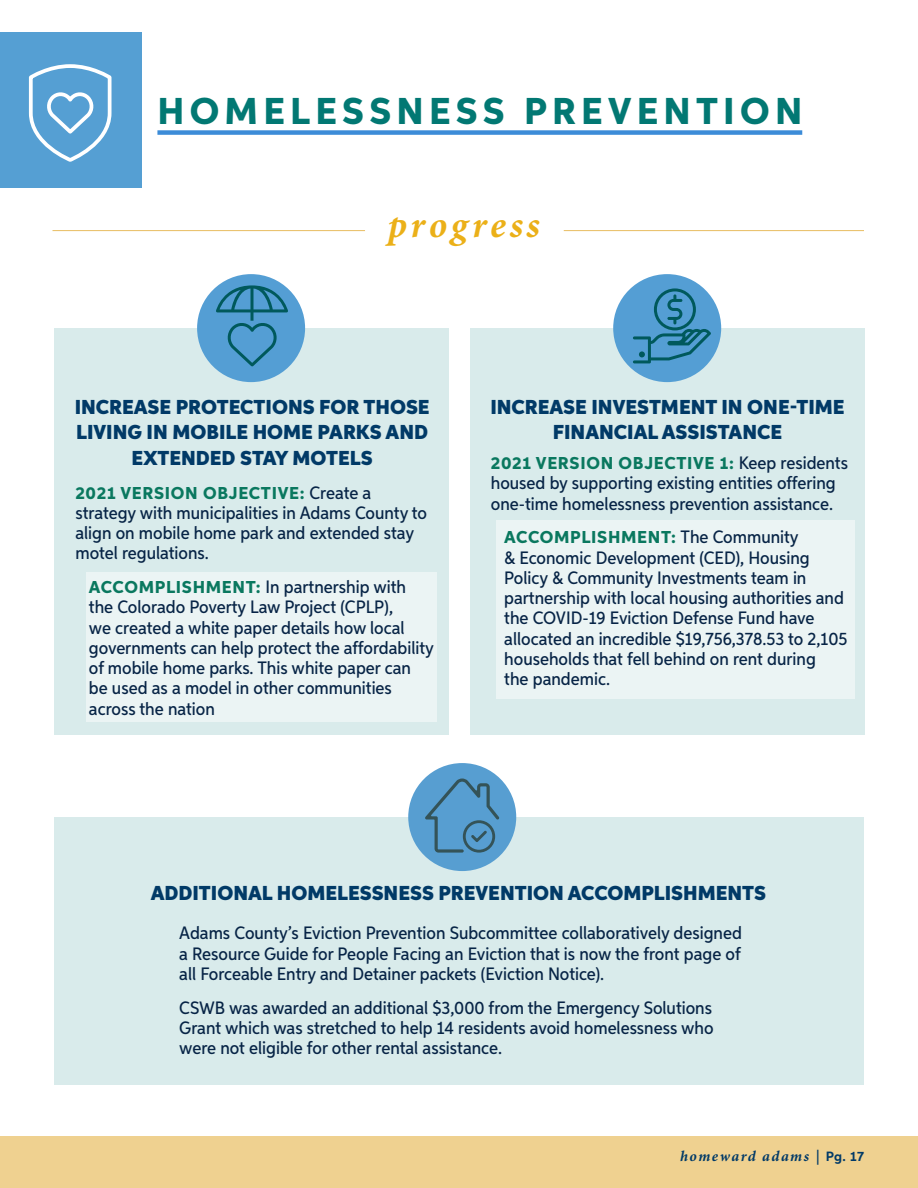
<style>
.page{position:relative;width:918px;height:1188px;background:#fff}
.page>*{position:absolute;margin:0;border:0;box-sizing:border-box;transform-origin:0 0}
.Small_Headers{font:800 37.5px "Aspira";letter-spacing:.14em;color:#027873}
.t1{font:italic 700 37.5px "Minion Pro";letter-spacing:.095em;color:#ebb018}
.Focus_Area_Goals_-_headers{font:900 20.25px/25.5px "Aspira";color:#013a67;text-align:center}
.Focus_area_goals_-_body_copy{font:500 18px/20.2px "Aspira Nar";color:#072446}
.Focus_area_goals_-_body_copy-2{font:800 17.25px "Aspira";letter-spacing:.04em;color:#0a785f}
.Footer_copy_-_name{font:italic 700 15px "Minion Pro";letter-spacing:.095em;color:#013a67}
.s1{font-family:"Aspira Nar";font-weight:500;font-size:18px;color:#072446}
.s2{font-family:"Aspira";font-weight:800;font-size:17.25px;color:#0a785f}
.s3{font-family:"Aspira";font-style:normal;font-size:13.5px}
</style>
<div class="page">
<div style="left:0;top:32px;width:141px;height:155px;background:#559fd3"></div>
<div style="left:157px;top:130px;width:645px;height:5px;background:#3c8cd8"></div>
<hr style="left:564px;top:230px;width:300px;height:1px;background:#e8bd61">
<hr style="left:52px;top:230px;width:313px;height:1px;background:#e8bd61">
<svg style="left:28px;top:64px;width:84px;height:98px"></svg>
<div style="left:0;top:1136px;width:918px;height:52px;background:#efd190"></div>
<div style="left:54px;top:328px;width:394px;height:406px;background:#d9ebeb"></div>
<div style="left:197px;top:274px;width:108px;height:108px;background:#549ed4;border-radius:50%"></div>
<div style="left:470px;top:328px;width:394px;height:406px;background:#d9ebeb"></div>
<div style="left:613px;top:274px;width:108px;height:108px;background:#549ed4;border-radius:50%"></div>
<div style="left:54px;top:817px;width:810px;height:268px;background:#d9ebeb"></div>
<div style="left:408px;top:763px;width:108px;height:108px;background:#579ed1;border-radius:50%"></div>
<svg style="left:216px;top:285px;width:72px;height:27px"></svg>
<div style="left:250px;top:310px;width:4px;height:11px;border:2px solid #00595c"></div>
<svg style="left:227px;top:319px;width:49px;height:48px"></svg>
<svg style="left:633px;top:288px;width:78px;height:75px"></svg>
<svg style="left:425px;top:779px;width:74px;height:74px"></svg>
<div style="left:86px;top:572px;width:350px;height:149px;background:#ebf4f4"></div>
<div style="left:496px;top:520px;width:359px;height:179px;background:#ebf4f4"></div>
<p class="Small_Headers" style="left:157px;top:88px;width:646px">HOMELESSNESS PREVENTION</p>
<p class="t1" style="left:388px;top:203px;width:154px">progress</p>
<p class="Focus_Area_Goals_-_headers" style="left:75px;top:395px;width:356px">INCREASE PROTECTIONS FOR THOSE<br>LIVING IN MOBILE HOME PARKS AND<br>EXTENDED STAY MOTELS</p>
<p class="Focus_area_goals_-_body_copy-2" style="left:75px;top:482px;width:298px">2021 VERSION OBJECTIVE: <span class="s1">Create a</span></p>
<p class="Focus_area_goals_-_body_copy" style="left:75px;top:503px;width:353px">strategy with municipalities in Adams County to align on mobile home park and extended stay motel regulations.</p>
<p class="Focus_area_goals_-_body_copy" style="left:89px;top:577px;width:347px"><span class="s2">ACCOMPLISHMENT:</span> In partnership with the Colorado Poverty Law Project (CPLP),<br>we created a white paper details how local governments can help protect the affordability of mobile home parks. This white paper can be used as a model in other communities across the nation</p>
<p class="Focus_Area_Goals_-_headers" style="left:490px;top:395px;width:356px">INCREASE INVESTMENT IN ONE-TIME<br>FINANCIAL ASSISTANCE</p>
<p class="Focus_area_goals_-_body_copy-2" style="left:491px;top:453px;width:359px">2021 VERSION OBJECTIVE 1: <span class="s1">Keep residents</span></p>
<p class="Focus_area_goals_-_body_copy" style="left:491px;top:473px;width:347px">housed by supporting existing entities offering one-time homelessness prevention assistance.</p>
<p class="Focus_area_goals_-_body_copy-2" style="left:504px;top:527px;width:296px">ACCOMPLISHMENT: <span class="s1">The Community</span></p>
<p class="Focus_area_goals_-_body_copy" style="left:504px;top:547px;width:345px">&amp; Economic Development (CED), Housing Policy &amp; Community Investments team in partnership with local housing authorities and the COVID-19 Eviction Defense Fund have allocated an incredible $19,756,378.53 to 2,105 households that fell behind on rent during<br>the pandemic.</p>
<p class="Focus_Area_Goals_-_headers" style="left:151px;top:881px;width:617px">ADDITIONAL HOMELESSNESS PREVENTION ACCOMPLISHMENTS</p>
<p class="Focus_area_goals_-_body_copy" style="left:179px;top:923px;width:564px;text-align:justify">Adams County’s Eviction Prevention Subcommittee collaboratively designed a Resource Guide for People Facing an Eviction that is now the front page of all Forceable Entry and Detainer packets (Eviction Notice).</p>
<p class="Focus_area_goals_-_body_copy" style="left:179px;top:997px;width:536px;text-align:justify">CSWB was awarded an additional $3,000 from the Emergency Solutions Grant which was stretched to help 14 residents avoid homelessness who were not eligible for other rental assistance.</p>
<p class="Footer_copy_-_name" style="left:680px;top:1147px;width:185px">homeward adams | <span class="s3">Pg. 17</span></p>
</div>
